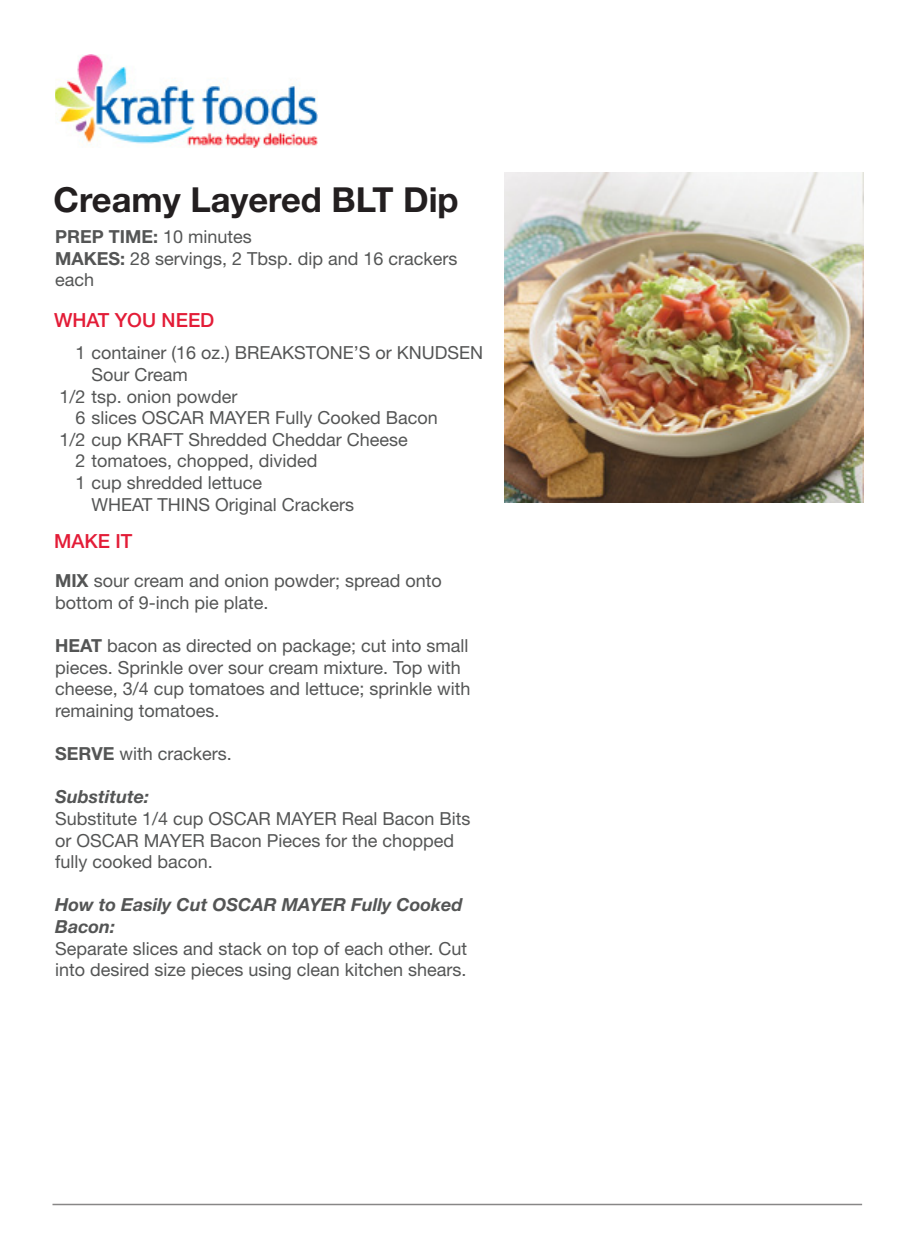
<style>
.page{position:relative;width:918px;height:1260px;background:#fff}
.page>*{position:absolute;margin:0;border:0;box-sizing:border-box;transform-origin:0 0}
.coversheet_-_bold{font:700 34.5px "Helvetica Neue LT Std";color:#231f20}
.coversheet_-_bold-2{font:500 19.5px "Helvetica Neue LT Std";color:#e31c37}
.coversheet_-_bold-3{font:18px/21.6px "Helvetica Neue LT Std";color:#545555}
.coversheet_-_bold-4{font:italic 700 18px/21.6px "Helvetica Neue LT Std";color:#545555}
.coversheet_-_bold-5{font:700 18px "Helvetica Neue LT Std";color:#545555}
.s1{font-weight:400}
.s2{font-weight:700}
</style>
<div class="page">
<hr style="left:52px;top:1204px;width:810px;height:1px;background:#888787">
<img style="left:55px;top:54px;width:263px;height:94px">
<img style="left:504px;top:173px;width:360px;height:330px">
<p class="coversheet_-_bold" style="left:54px;top:178px;width:407px">Creamy Layered BLT Dip</p>
<p class="coversheet_-_bold-5" style="left:55px;top:225px;width:198px">PREP TIME: <span class="s1">10 minutes</span></p>
<p class="coversheet_-_bold-3" style="left:55px;top:247px;width:404px"><span class="s2">MAKES:</span> 28 servings, 2 Tbsp. dip and 16 crackers each</p>
<p class="coversheet_-_bold-2" style="left:54px;top:308px;width:162px">WHAT YOU NEED</p>
<p class="coversheet_-_bold-3" style="left:75px;top:342px;width:409px">1 container (16 oz.) BREAKSTONE’S or KNUDSEN</p>
<p class="coversheet_-_bold-3" style="left:59px;top:385px;width:180px">1/2 tsp. onion powder</p>
<p class="coversheet_-_bold-3" style="left:75px;top:407px;width:364px">6 slices OSCAR MAYER Fully Cooked Bacon</p>
<p class="coversheet_-_bold-3" style="left:59px;top:428px;width:350px">1/2 cup KRAFT Shredded Cheddar Cheese</p>
<p class="coversheet_-_bold-3" style="left:75px;top:450px;width:244px">2 tomatoes, chopped, divided</p>
<p class="coversheet_-_bold-3" style="left:75px;top:472px;width:188px">1 cup shredded lettuce</p>
<p class="coversheet_-_bold-3" style="left:91px;top:364px;width:98px">Sour Cream</p>
<p class="coversheet_-_bold-3" style="left:91px;top:493px;width:264px">WHEAT THINS Original Crackers</p>
<p class="coversheet_-_bold-2" style="left:54px;top:530px;width:80px">MAKE IT</p>
<p class="coversheet_-_bold-3" style="left:55px;top:570px;width:388px"><span class="s2">MIX</span> sour cream and onion powder; spread onto bottom of 9-inch pie plate.</p>
<p class="coversheet_-_bold-3" style="left:55px;top:635px;width:417px"><span class="s2">HEAT</span> bacon as directed on package; cut into small pieces. Sprinkle over sour cream mixture. Top with cheese, 3/4 cup tomatoes and lettuce; sprinkle with remaining tomatoes.</p>
<p class="coversheet_-_bold-3" style="left:55px;top:743px;width:178px"><span class="s2">SERVE</span> with crackers.</p>
<p class="coversheet_-_bold-4" style="left:55px;top:786px;width:95px">Substitute:</p>
<p class="coversheet_-_bold-3" style="left:55px;top:808px;width:417px">Substitute 1/4 cup OSCAR MAYER Real Bacon Bits or OSCAR MAYER Bacon Pieces for the chopped fully cooked bacon.</p>
<p class="coversheet_-_bold-4" style="left:55px;top:894px;width:409px">How to Easily Cut OSCAR MAYER Fully Cooked<br>Bacon:</p>
<p class="coversheet_-_bold-3" style="left:55px;top:937px;width:414px">Separate slices and stack on top of each other. Cut into desired size pieces using clean kitchen shears.</p>
</div>
